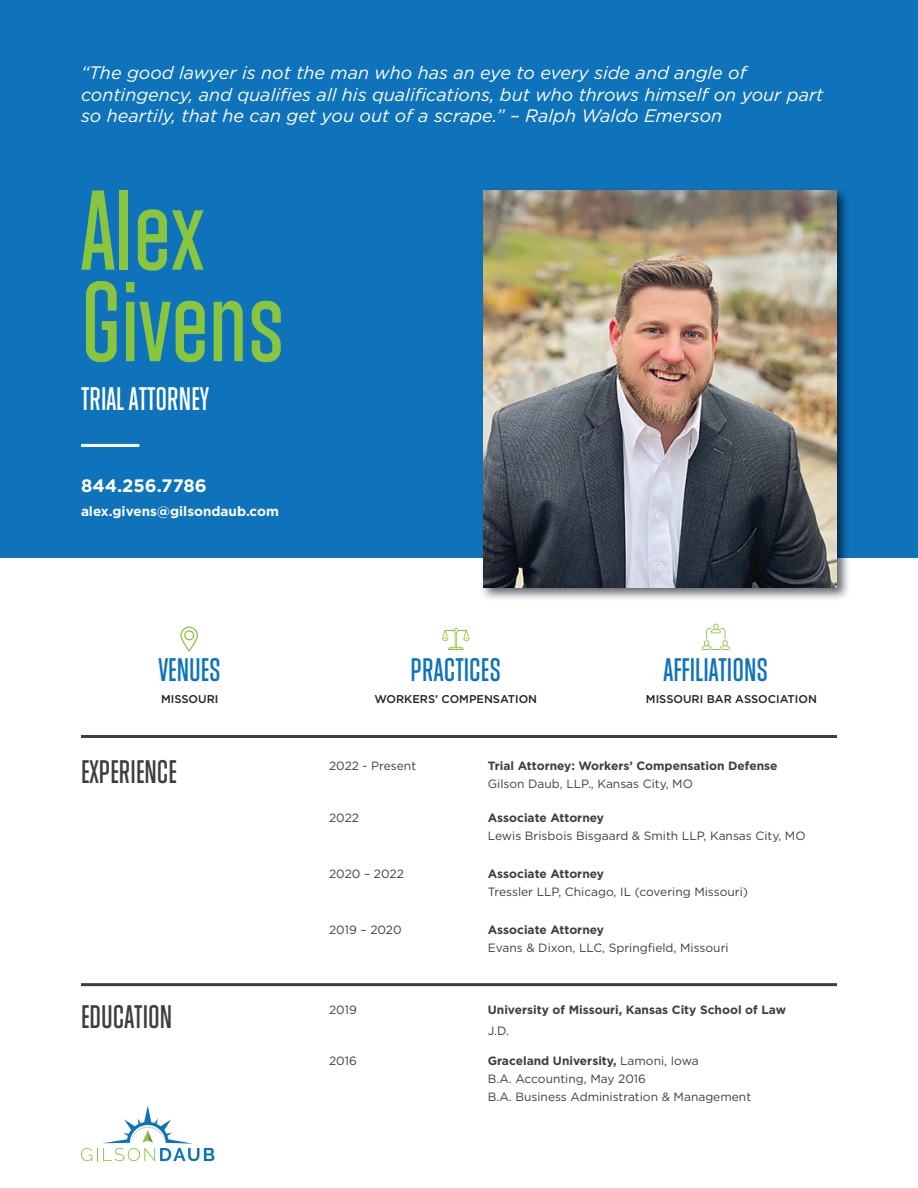
<style>
.page{position:relative;width:918px;height:1188px;background:#fff}
.page>*{position:absolute;margin:0;border:0;box-sizing:border-box;transform-origin:0 0}
.t1{font:99px/91.5px "Athletic Condensed";color:#89c53f}
.t2{font:28.5px "Athletic Condensed";color:#0e73bb}
.t3{font:28.5px "Athletic Condensed";color:#3e3e3f}
.t4{font:28.5px "Athletic Condensed";color:#fff}
.t5{font:italic 18px/21.6px "Gotham";color:#fff}
.t6{font:700 18px "Gotham";color:#fff}
.t7{font:700 13.5px "Gotham";color:#fff}
.t8{font:12px/18px "Gotham";color:#3e3e3f}
.t9{font:700 12px "Gotham";color:#3e3e3f}
.t10{font:500 11.25px "Gotham";color:#231f20}
.s1{font-weight:700}
</style>
<div class="page">
<div style="left:0;top:0;width:918px;height:557px;background:#0e73bb"></div>
<img style="left:480px;top:190px;width:370px;height:409px">
<img style="left:483px;top:190px;width:354px;height:397px">
<hr style="left:81px;top:444px;width:58px;height:3px;background:#fff">
<hr style="left:81px;top:735px;width:756px;height:3px;background:#3e3e3f">
<hr style="left:81px;top:983px;width:756px;height:3px;background:#3e3e3f">
<svg style="left:81px;top:1105px;width:133px;height:56px"></svg>
<svg style="left:442px;top:628px;width:28px;height:22px"></svg>
<svg style="left:180px;top:627px;width:18px;height:25px"></svg>
<svg style="left:702px;top:624px;width:28px;height:26px"></svg>
<h3 class="t5" style="left:81px;top:62px;width:744px">“The good lawyer is not the man who has an eye to every side and angle of contingency, and qualifies all his qualifications, but who throws himself on your part so heartily, that he can get you out of a scrape.” – Ralph Waldo Emerson</h3>
<h1 class="t1" style="left:81px;top:187px;width:206px">Alex<br>Givens</h1>
<h2 class="t4" style="left:81px;top:383px;width:130px">TRIAL ATTORNEY</h2>
<h3 class="t6" style="left:81px;top:473px;width:127px">844.256.7786</h3>
<p class="t7" style="left:81px;top:502px;width:199px">alex.givens@gilsondaub.com</p>
<h2 class="t2" style="left:159px;top:653px;width:64px">VENUES</h2>
<h2 class="t2" style="left:411px;top:653px;width:92px">PRACTICES</h2>
<h2 class="t2" style="left:664px;top:653px;width:106px">AFFILIATIONS</h2>
<p class="t10" style="left:161px;top:692px;width:59px">MISSOURI</p>
<p class="t10" style="left:374px;top:692px;width:164px">WORKERS’ COMPENSATION</p>
<p class="t10" style="left:646px;top:692px;width:172px">MISSOURI BAR ASSOCIATION</p>
<h2 class="t3" style="left:81px;top:756px;width:97px">EXPERIENCE</h2>
<p class="t8" style="left:329px;top:757px;width:89px">2022 - Present</p>
<p class="t8" style="left:329px;top:808px;width:32px">2022</p>
<p class="t8" style="left:329px;top:865px;width:76px">2020 – 2022</p>
<p class="t8" style="left:329px;top:921px;width:74px">2019 – 2020</p>
<p class="t9" style="left:488px;top:758px;width:291px">Trial Attorney: Workers’ Compensation Defense</p>
<p class="t8" style="left:488px;top:775px;width:207px">Gilson Daub, LLP., Kansas City, MO</p>
<p class="t9" style="left:488px;top:810px;width:118px">Associate Attorney</p>
<p class="t8" style="left:488px;top:826px;width:319px">Lewis Brisbois Bisgaard &amp; Smith LLP, Kansas City, MO</p>
<p class="t9" style="left:488px;top:866px;width:118px">Associate Attorney</p>
<p class="t8" style="left:488px;top:883px;width:262px">Tressler LLP, Chicago, IL (covering Missouri)</p>
<p class="t9" style="left:488px;top:922px;width:118px">Associate Attorney</p>
<p class="t8" style="left:488px;top:939px;width:242px">Evans &amp; Dixon, LLC, Springfield, Missouri</p>
<h2 class="t3" style="left:81px;top:1000px;width:93px">EDUCATION</h2>
<p class="t8" style="left:329px;top:1001px;width:29px">2019</p>
<p class="t8" style="left:329px;top:1051px;width:29px">2016</p>
<p class="t9" style="left:488px;top:1002px;width:300px">University of Missouri, Kansas City School of Law</p>
<p class="t8" style="left:488px;top:1022px;width:23px">J.D.</p>
<p class="t8" style="left:488px;top:1051px;width:265px"><span class="s1">Graceland University,</span> Lamoni, Iowa<br>B.A. Accounting, May 2016<br>B.A. Business Administration &amp; Management</p>
</div>
